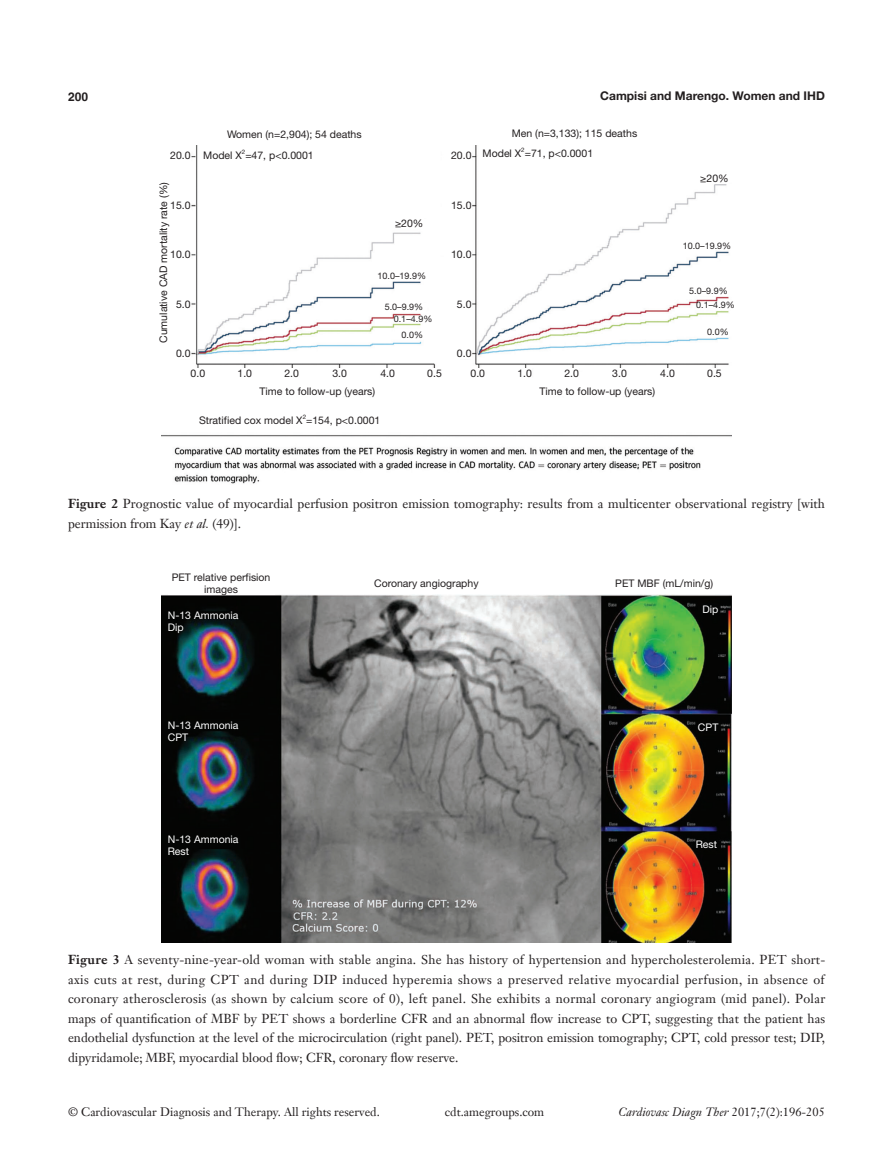
<style>
.page{position:relative;width:893px;height:1170px;background:#fff}
.page>*{position:absolute;margin:0;border:0;box-sizing:border-box;transform-origin:0 0}
.t1{font:12.75px/19.5px "Janson Text LT";color:#231f20}
.t2{font:12px "Janson Text LT";color:#231f20}
.t3{font:italic 12px "Janson Text LT";color:#231f20}
.t4{font:700 12px "Helvetica Neue LT Pro";color:#231f20}
.t5{font:700 12px "Helvetica";color:#231f20}
.t6{font:10.5px/12px "Helvetica Neue LT Pro";color:#231f20;text-align:center}
.t7{font:10.5px/12px "Helvetica Neue LT Pro";color:#fff}
.t8{font:9px "Helvetica Neue LT Pro";color:#231f20}
.t9{font:6.15px "Helvetica Neue LT Pro";color:#231f20}
.s1{font-weight:700}
.s2{font-style:italic}
.s3{font-style:normal}
</style>
<div class="page">
<img style="left:161px;top:145px;width:570px;height:339px">
<div style="left:169px;top:150px;width:22px;height:208px;background:#fff"></div>
<div style="left:450px;top:150px;width:22px;height:208px;background:#fff"></div>
<div style="left:203px;top:150px;width:111px;height:13px;background:#fff"></div>
<div style="left:378px;top:271px;width:48px;height:9px;background:#fff"></div>
<div style="left:683px;top:241px;width:48px;height:9px;background:#fff"></div>
<div style="left:385px;top:303px;width:38px;height:9px;background:#fff"></div>
<div style="left:689px;top:287px;width:39px;height:9px;background:#fff"></div>
<div style="left:402px;top:330px;width:21px;height:9px;background:#fff"></div>
<div style="left:707px;top:327px;width:22px;height:9px;background:#fff"></div>
<div style="left:395px;top:218px;width:28px;height:11px;background:#fff"></div>
<div style="left:700px;top:173px;width:29px;height:11px;background:#fff"></div>
<div style="left:260px;top:385px;width:115px;height:11px;background:#fff"></div>
<div style="left:199px;top:415px;width:185px;height:11px;background:#fff"></div>
<div style="left:539px;top:385px;width:116px;height:11px;background:#fff"></div>
<div style="left:427px;top:368px;width:15px;height:11px;background:#fff"></div>
<div style="left:707px;top:368px;width:15px;height:11px;background:#fff"></div>
<div style="left:380px;top:368px;width:15px;height:11px;background:#fff"></div>
<div style="left:660px;top:368px;width:15px;height:11px;background:#fff"></div>
<div style="left:284px;top:368px;width:15px;height:11px;background:#fff"></div>
<div style="left:564px;top:368px;width:15px;height:11px;background:#fff"></div>
<div style="left:332px;top:368px;width:15px;height:11px;background:#fff"></div>
<div style="left:612px;top:368px;width:15px;height:11px;background:#fff"></div>
<div style="left:238px;top:368px;width:14px;height:11px;background:#fff"></div>
<div style="left:517px;top:368px;width:15px;height:11px;background:#fff"></div>
<div style="left:191px;top:368px;width:14px;height:11px;background:#fff"></div>
<div style="left:470px;top:368px;width:15px;height:11px;background:#fff"></div>
<div style="left:483px;top:148px;width:110px;height:14px;background:#fff"></div>
<img style="left:162px;top:594px;width:569px;height:347px">
<p class="t5" style="left:68px;top:89px;width:22px">200</p>
<p class="t4" style="left:600px;top:88px;width:226px">Campisi and Marengo. Women and IHD</p>
<p class="t6" style="left:227px;top:128px;width:136px">Women (n=2,904); 54 deaths</p>
<p class="t6" style="left:512px;top:127px;width:127px">Men (n=3,133); 115 deaths</p>
<p class="t6" style="left:170px;top:149px;width:22px">20.0</p>
<p class="t9" style="left:242px;top:148px;width:5px">2</p>
<p class="t6" style="left:203px;top:149px;width:112px">Model X =47, p&lt;0.0001</p>
<p class="t6" style="left:451px;top:149px;width:22px">20.0</p>
<p class="t9" style="left:521px;top:146px;width:5px">2</p>
<p class="t6" style="left:483px;top:147px;width:112px">Model X =71, p&lt;0.0001</p>
<p class="t6" style="left:157px;top:343px;width:162px;rotate:-90deg">Cumulative CAD mortality rate (%)</p>
<p class="t6" style="left:170px;top:198px;width:22px">15.0</p>
<p class="t6" style="left:170px;top:248px;width:22px">10.0</p>
<p class="t6" style="left:176px;top:297px;width:16px">5.0</p>
<p class="t6" style="left:395px;top:217px;width:30px">≥20%</p>
<p class="t8" style="left:378px;top:270px;width:50px">10.0–19.9%</p>
<p class="t8" style="left:385px;top:301px;width:40px">5.0–9.9%</p>
<p class="t8" style="left:394px;top:313px;width:40px">0.1–4.9%</p>
<p class="t6" style="left:451px;top:198px;width:22px">15.0</p>
<p class="t6" style="left:451px;top:248px;width:22px">10.0</p>
<p class="t6" style="left:457px;top:297px;width:16px">5.0</p>
<p class="t6" style="left:700px;top:172px;width:30px">≥20%</p>
<p class="t8" style="left:683px;top:240px;width:50px">10.0–19.9%</p>
<p class="t8" style="left:689px;top:286px;width:40px">5.0–9.9%</p>
<p class="t8" style="left:696px;top:300px;width:40px">0.1–4.9%</p>
<p class="t8" style="left:402px;top:329px;width:23px">0.0%</p>
<p class="t8" style="left:707px;top:326px;width:23px">0.0%</p>
<p class="t6" style="left:176px;top:347px;width:16px">0.0</p>
<p class="t6" style="left:457px;top:347px;width:16px">0.0</p>
<p class="t6" style="left:191px;top:367px;width:16px">0.0</p>
<p class="t6" style="left:238px;top:367px;width:16px">1.0</p>
<p class="t6" style="left:284px;top:367px;width:16px">2.0</p>
<p class="t6" style="left:332px;top:367px;width:16px">3.0</p>
<p class="t6" style="left:380px;top:367px;width:16px">4.0</p>
<p class="t6" style="left:427px;top:367px;width:16px">0.5</p>
<p class="t6" style="left:470px;top:367px;width:16px">0.0</p>
<p class="t6" style="left:517px;top:367px;width:16px">1.0</p>
<p class="t6" style="left:564px;top:367px;width:16px">2.0</p>
<p class="t6" style="left:612px;top:367px;width:16px">3.0</p>
<p class="t6" style="left:660px;top:367px;width:16px">4.0</p>
<p class="t6" style="left:707px;top:367px;width:16px">0.5</p>
<p class="t6" style="left:260px;top:384px;width:117px">Time to follow-up (years)</p>
<p class="t6" style="left:199px;top:414px;width:183px">Stratified cox model X =154, p&lt;0.0001</p>
<p class="t9" style="left:303px;top:413px;width:5px">2</p>
<p class="t6" style="left:539px;top:384px;width:117px">Time to follow-up (years)</p>
<p class="t1" style="left:68px;top:494px;width:758px"><span class="s1">Figure 2</span> Prognostic value of myocardial perfusion positron emission tomography: results from a multicenter observational registry [with permission from Kay <span class="s2">et al.</span> (49)].</p>
<p class="t6" style="left:172px;top:571px;width:100px">PET relative perfision images</p>
<p class="t7" style="left:168px;top:608px;width:72px">N-13 Ammonia<br>Dip</p>
<p class="t6" style="left:374px;top:577px;width:106px">Coronary angiography</p>
<p class="t6" style="left:615px;top:577px;width:99px">PET MBF (mL/min/g)</p>
<p class="t7" style="left:702px;top:602px;width:17px">Dip</p>
<p class="t7" style="left:168px;top:719px;width:72px">N-13 Ammonia<br>CPT</p>
<p class="t7" style="left:698px;top:721px;width:22px">CPT</p>
<p class="t7" style="left:168px;top:833px;width:72px">N-13 Ammonia<br>Rest</p>
<p class="t7" style="left:696px;top:838px;width:23px">Rest</p>
<p class="t1" style="left:68px;top:949px;width:759px;text-align:justify"><span class="s1">Figure 3</span> A seventy-nine-year-old woman with stable angina. She has history of hypertension and hypercholesterolemia. PET short&shy;axis cuts at rest, during CPT and during DIP induced hyperemia shows a preserved relative myocardial perfusion, in absence of coronary atherosclerosis (as shown by calcium score of 0), left panel. She exhibits a normal coronary angiogram (mid panel). Polar maps of quantification of MBF by PET shows a borderline CFR and an abnormal flow increase to CPT, suggesting that the patient has endothelial dysfunction at the level of the microcirculation (right panel). PET, positron emission tomography; CPT, cold pressor test; DIP, dipyridamole; MBF, myocardial blood flow; CFR, coronary flow reserve.</p>
<p class="t2" style="left:68px;top:1104px;width:313px">© Cardiovascular Diagnosis and Therapy. All rights reserved.</p>
<p class="t2" style="left:445px;top:1104px;width:101px">cdt.amegroups.com</p>
<p class="t3" style="left:618px;top:1104px;width:208px">Cardiovasc Diagn Ther <span class="s3">2017;7(2):196-205</span></p>
</div>
